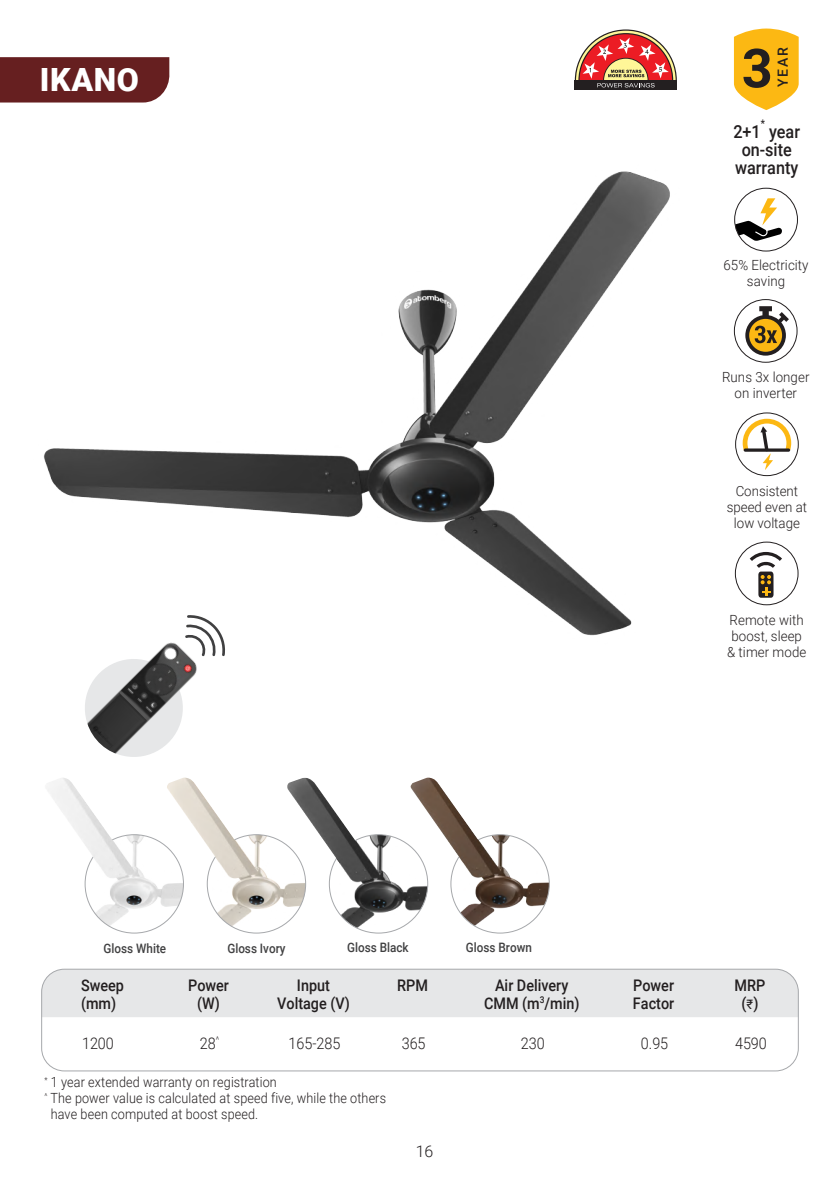
<style>
.page{position:relative;width:840px;height:1190px;background:#fff}
.page>*{position:absolute;margin:0;border:0;box-sizing:border-box;transform-origin:0 0}
.t1{font:700 54px "Roboto";color:#231f20}
.t2{font:900 32px "Roboto";letter-spacing:.02em;color:#fff}
.t3{font:500 18px "Roboto";color:#231f20;scale:.9 1}
.t4{font:500 16px "Roboto";color:#231f20;scale:.9 1}
.t5{font:300 16px "Roboto";color:#231f20;scale:.9 1}
.t6{font:300 16px "Roboto";color:#231f20}
.t7{font:300 14px "Roboto";letter-spacing:.01em;color:#231f20;scale:.9 1}
.t8{font:300 14px/16px "Roboto";letter-spacing:.01em;color:#231f20;text-align:center;scale:.95 1}
.t9{font:500 14px "Roboto";color:#231f20}
.t10{font:500 13px "Roboto";color:#404041;scale:.9 1}
.t11{font:500 10.4px "Roboto";color:#231f20;scale:.9 1}
.s1{font-weight:400;font-size:13px}
</style>
<div class="page">
<img style="left:43px;top:37px;width:756px;height:599px">
<div style="left:735px;top:188px;width:62px;height:63px;background:#fff;border-radius:50%"></div>
<svg style="left:735px;top:198px;width:47px;height:43px"></svg>
<div style="left:734px;top:188px;width:64px;height:63px;border:1px solid #231f20;border-radius:50%"></div>
<img style="left:85px;top:835px;width:98px;height:98px;border-radius:49px">
<img style="left:48px;top:778px;width:68px;height:85px">
<img style="left:207px;top:835px;width:99px;height:98px;border-radius:49px">
<img style="left:165px;top:778px;width:73px;height:85px">
<img style="left:451px;top:835px;width:98px;height:98px;border-radius:49px">
<img style="left:409px;top:778px;width:73px;height:85px">
<img style="left:329px;top:835px;width:99px;height:98px;border-radius:49px">
<img style="left:287px;top:778px;width:28px;height:12px">
<div style="left:734px;top:300px;width:63px;height:62px;background:#fff;border-radius:50%"></div>
<div style="left:734px;top:299px;width:63px;height:64px;border:1px solid #231f20;border-radius:50%"></div>
<svg style="left:745px;top:306px;width:44px;height:50px"></svg>
<svg style="left:736px;top:413px;width:62px;height:63px"></svg>
<div style="left:735px;top:412px;width:64px;height:64px;border:1px solid #231f20;border-radius:50%"></div>
<svg style="left:743px;top:419px;width:48px;height:51px"></svg>
<svg style="left:744px;top:448px;width:46px;height:4px"></svg>
<div style="left:735px;top:542px;width:63px;height:63px;background:#fff;border:1px solid #231f20;border-radius:50%"></div>
<div style="left:758px;top:572px;width:16px;height:26px;background:#231f20;border-radius:3px"></div>
<svg style="left:750px;top:552px;width:32px;height:16px"></svg>
<svg style="left:761px;top:575px;width:10px;height:21px"></svg>
<svg style="left:734px;top:29px;width:65px;height:81px;background:#fcc235"></svg>
<div style="left:0;top:57px;width:170px;height:46px;background:#661f20"></div>
<svg style="left:575px;top:87px;width:102px;height:3px"></svg>
<svg style="left:575px;top:29px;width:102px;height:58px"></svg>
<div style="left:42px;top:969px;width:756px;height:48px;background:#e6e7e8"></div>
<div style="left:41px;top:969px;width:758px;height:102px;border:1px solid #a6a8ab;border-radius:23px"></div>
<svg style="left:79px;top:615px;width:147px;height:142px"></svg>
<img style="left:86px;top:632px;width:121px;height:123px">
<h2 class="t2" style="left:40px;top:57px;width:101px">IKANO</h2>
<p class="t10" style="left:104px;top:939px;width:71px">Gloss White</p>
<p class="t10" style="left:227px;top:939px;width:66px">Gloss Ivory</p>
<p class="t10" style="left:347px;top:938px;width:70px">Gloss Black</p>
<p class="t10" style="left:466px;top:938px;width:75px">Gloss Brown</p>
<h1 class="t1" style="left:742px;top:30px;width:33px">3</h1>
<p class="t9" style="left:773px;top:87px;width:41px;rotate:-90deg">YEAR</p>
<p class="t11" style="left:761px;top:116px;width:6px">*</p>
<p class="t3" style="left:733px;top:119px;width:32px">2+1</p>
<p class="t3" style="left:769px;top:119px;width:36px">year</p>
<p class="t3" style="left:742px;top:137px;width:57px">on-site</p>
<p class="t3" style="left:735px;top:155px;width:72px">warranty</p>
<p class="t8" style="left:723px;top:256px;width:91px">65% Electricity saving</p>
<p class="t8" style="left:722px;top:369px;width:93px">Runs 3x longer on inverter</p>
<p class="t8" style="left:727px;top:482px;width:86px">Consistent speed even at low voltage</p>
<p class="t8" style="left:727px;top:612px;width:85px">Remote with boost, sleep &amp; timer mode</p>
<p class="t4" style="left:81px;top:974px;width:49px">Sweep</p>
<p class="t4" style="left:188px;top:974px;width:47px">Power</p>
<p class="t4" style="left:297px;top:974px;width:38px">Input</p>
<p class="t4" style="left:397px;top:974px;width:36px">RPM</p>
<p class="t4" style="left:495px;top:974px;width:83px">Air Delivery</p>
<p class="t4" style="left:633px;top:974px;width:47px">Power</p>
<p class="t4" style="left:735px;top:974px;width:36px">MRP</p>
<p class="t4" style="left:81px;top:992px;width:41px">(mm)</p>
<p class="t4" style="left:197px;top:992px;width:27px">(W)</p>
<p class="t4" style="left:277px;top:992px;width:82px">Voltage (V)</p>
<p class="t4" style="left:484px;top:992px;width:108px">CMM (m<sup>3</sup>/min)</p>
<p class="t4" style="left:633px;top:992px;width:47px">Factor</p>
<p class="t4" style="left:742px;top:992px;width:20px">(<span class="s1">₹</span>)</p>
<p class="t5" style="left:82px;top:1032px;width:37px">1200</p>
<p class="t5" style="left:200px;top:1032px;width:23px">28<sup>^</sup></p>
<p class="t5" style="left:288px;top:1032px;width:59px">165-285</p>
<p class="t5" style="left:402px;top:1032px;width:28px">365</p>
<p class="t5" style="left:521px;top:1032px;width:28px">230</p>
<p class="t5" style="left:641px;top:1032px;width:32px">0.95</p>
<p class="t5" style="left:735px;top:1032px;width:37px">4590</p>
<p class="t7" style="left:44px;top:1072px;width:260px"><sup>*</sup> 1 year extended warranty on registration</p>
<p class="t7" style="left:44px;top:1088px;width:381px"><sup>^</sup> The power value is calculated at speed five, while the others</p>
<p class="t7" style="left:51px;top:1104px;width:232px">have been computed at boost speed.</p>
<p class="t6" style="left:416px;top:1140px;width:19px">16</p>
</div>
